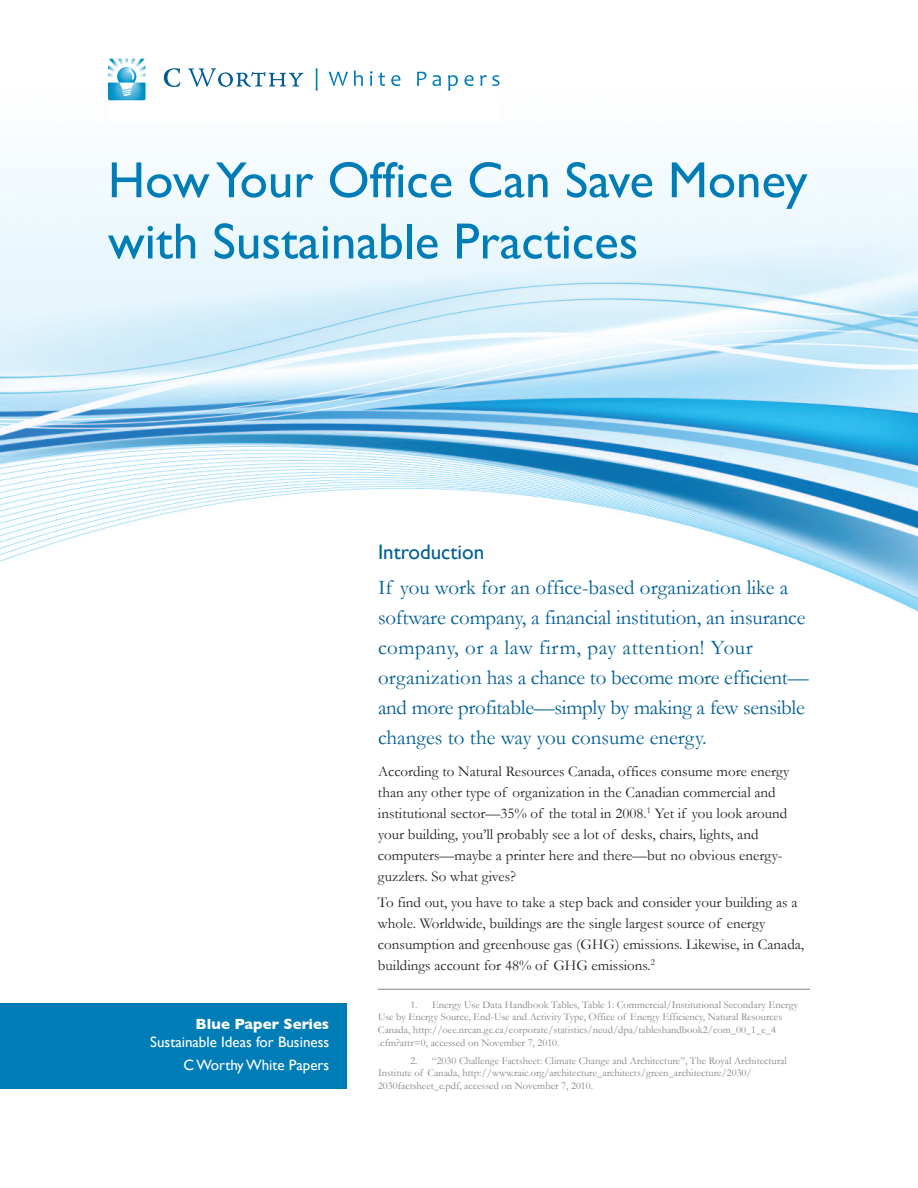
<style>
.page{position:relative;width:918px;height:1188px;background:#fff}
.page>*{position:absolute;margin:0;border:0;box-sizing:border-box;transform-origin:0 0}
.t1{font:51px/61.2px "Gill Sans";color:#007cb7}
.t2{font:21px/30px "Garamond";letter-spacing:-.01em;color:#005e94}
.t3{font:21px "Gill Sans";color:#005e94}
.t4{font:15px/21px "Garamond";color:#231f20}
.t5{font:15px/23.4px "Gill Sans";color:#fff;text-align:right}
.t6{font:700 15px "Gill Sans";color:#fff}
.t7{font:10.5px/12.6px "Garamond";color:#808285}
</style>
<div class="page">
<img style="left:0;top:161px;width:918px;height:451px">
<div style="left:0;top:1004px;width:347px;height:85px;background:#007cb7"></div>
<svg style="left:329px;top:72px;width:19px;height:14px"></svg>
<svg style="left:354px;top:71px;width:9px;height:15px"></svg>
<svg style="left:370px;top:71px;width:15px;height:15px"></svg>
<svg style="left:391px;top:75px;width:9px;height:11px"></svg>
<svg style="left:417px;top:72px;width:9px;height:14px"></svg>
<svg style="left:433px;top:75px;width:8px;height:11px"></svg>
<svg style="left:448px;top:75px;width:10px;height:16px"></svg>
<svg style="left:464px;top:75px;width:10px;height:11px"></svg>
<svg style="left:480px;top:75px;width:20px;height:11px"></svg>
<svg style="left:316px;top:68px;width:2px;height:23px"></svg>
<svg style="left:108px;top:59px;width:38px;height:41px"></svg>
<svg style="left:188px;top:68px;width:115px;height:19px"></svg>
<svg style="left:164px;top:68px;width:16px;height:19px"></svg>
<hr style="left:378px;top:989px;width:432px;height:1px;background:#808285">
<h1 class="t1" style="left:108px;top:149px;width:701px">HowYour Office Can Save Money with Sustainable Practices</h1>
<p class="t6" style="left:196px;top:1015px;width:135px">Blue Paper Series</p>
<p class="t5" style="left:150px;top:1030px;width:181px">Sustainable Ideas for Business<br>CWorthyWhite Papers</p>
<h2 class="t3" style="left:378px;top:539px;width:108px">Introduction</h2>
<p class="t2" style="left:378px;top:573px;width:432px">If you work for an office-based organization like a software company, a financial institution, an insurance company, or a law firm, pay attention! Your organization has a chance to become more efficient— and more profitable—simply by making a few sensible changes to the way you consume energy.</p>
<p class="t4" style="left:378px;top:761px;width:413px">According to Natural Resources Canada, offices consume more energy than any other type of organization in the Canadian commercial and institutional sector—35% of the total in 2008.<sup>1</sup> Yet if you look around your building, you’ll probably see a lot of desks, chairs, lights, and computers—maybe a printer here and there—but no obvious energy&shy;guzzlers. So what gives?</p>
<p class="t4" style="left:378px;top:892px;width:428px">To find out, you have to take a step back and consider your building as a whole. Worldwide, buildings are the single largest source of energy consumption and greenhouse gas (GHG) emissions. Likewise, in Canada, buildings account for 48% of GHG emissions.<sup>2</sup></p>
<p class="t7" style="left:378px;top:998px;width:422px;text-indent:32px">1. Energy Use Data Handbook Tables, Table 1: Commercial/Institutional Secondary Energy Use by Energy Source, End-Use and Activity Type, Office of Energy Efficiency, Natural Resources Canada, http://oee.nrcan.gc.ca/corporate/statistics/neud/dpa/tableshandbook2/com_00_1_e_4 .cfm?attr=0, accessed on November 7, 2010.</p>
<p class="t7" style="left:378px;top:1054px;width:410px;text-indent:32px">2. “2030 Challenge Factsheet: Climate Change and Architecture”, The Royal Architectural<br>Institute of Canada, http://www.raic.org/architecture_architects/green_architecture/2030/<br>2030factsheet_e.pdf, accessed on November 7, 2010.</p>
</div>
